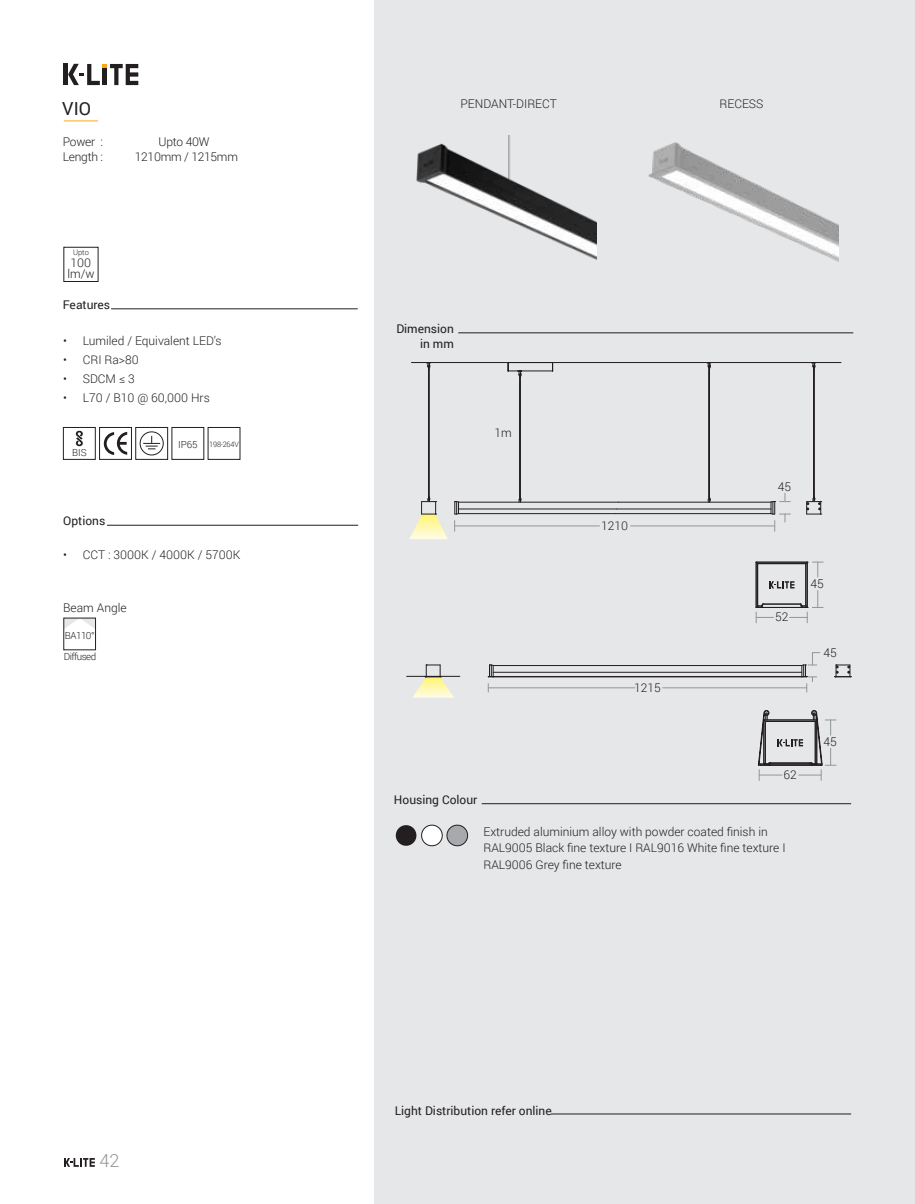
<style>
.page{position:relative;width:915px;height:1204px;background:#fff}
.page>*{position:absolute;margin:0;border:0;box-sizing:border-box;transform-origin:0 0}
.t1{font:18px "Roboto";color:#231f20}
.t2{font:300 18px "Roboto";color:#939598}
.t3{font:300 12px/16.5px "Roboto";color:#231f20}
.t4{font:12px/15px "Roboto";color:#231f20;text-align:right}
.t5{font:300 12px "Roboto";letter-spacing:-.02em;color:#231f20}
.t6{font:300 9.75px "Roboto";letter-spacing:-.05em;color:#231f20}
.t7{font:300 7.5px "Roboto";letter-spacing:-.025em;color:#231f20}
.s1{font-size:9.75px}
</style>
<div class="page">
<div style="left:374px;top:0;width:540px;height:1203px;background:#e6e7e8"></div>
<hr style="left:550px;top:1113px;width:300px;height:1px;background:#231f20">
<svg style="left:66px;top:620px;width:28px;height:8px"></svg>
<hr style="left:64px;top:64px;width:4px;height:21px;background:#231f20">
<svg style="left:68px;top:64px;width:70px;height:21px"></svg>
<hr style="left:64px;top:121px;width:34px;height:1px;background:#faa61a">
<hr style="left:111px;top:308px;width:246px;height:1px;background:#231f20">
<hr style="left:107px;top:525px;width:251px;height:1px;background:#231f20">
<hr style="left:481px;top:803px;width:369px;height:1px;background:#231f20">
<svg style="left:64px;top:1158px;width:31px;height:8px"></svg>
<div style="left:63px;top:427px;width:32px;height:32px;border:1px solid #231f20"></div>
<svg style="left:75px;top:430px;width:8px;height:16px"></svg>
<svg style="left:104px;top:432px;width:23px;height:23px"></svg>
<div style="left:99px;top:427px;width:33px;height:32px;border:1px solid #231f20"></div>
<svg style="left:143px;top:436px;width:17px;height:13px"></svg>
<div style="left:140px;top:431px;width:23px;height:24px;border:1px solid #231f20;border-radius:50%"></div>
<div style="left:135px;top:427px;width:33px;height:32px;border:1px solid #231f20"></div>
<hr style="left:488px;top:687px;width:146px;height:1px;background:#939598">
<hr style="left:662px;top:687px;width:144px;height:1px;background:#939598">
<hr style="left:406px;top:676px;width:53px;height:1px;background:#231f20">
<hr style="left:493px;top:672px;width:308px;height:1px;background:#231f20">
<hr style="left:493px;top:676px;width:308px;height:1px;background:#231f20">
<hr style="left:493px;top:665px;width:308px;height:1px;background:#231f20">
<svg style="left:801px;top:652px;width:18px;height:40px"></svg>
<svg style="left:488px;top:664px;width:6px;height:13px"></svg>
<svg style="left:834px;top:664px;width:17px;height:13px"></svg>
<svg style="left:412px;top:664px;width:42px;height:33px"></svg>
<svg style="left:758px;top:710px;width:77px;height:70px"></svg>
<hr style="left:458px;top:332px;width:395px;height:1px;background:#231f20">
<img style="left:416px;top:135px;width:180px;height:125px">
<img style="left:648px;top:142px;width:190px;height:120px">
<svg style="left:755px;top:561px;width:67px;height:61px"></svg>
<hr style="left:454px;top:525px;width:145px;height:1px;background:#939598">
<hr style="left:630px;top:525px;width:144px;height:1px;background:#939598">
<hr style="left:508px;top:370px;width:44px;height:1px;background:#231f20">
<svg style="left:507px;top:363px;width:2px;height:9px"></svg>
<hr style="left:519px;top:375px;width:1px;height:124px;background:#231f20">
<hr style="left:520px;top:378px;width:1px;height:121px;background:#231f20">
<svg style="left:517px;top:370px;width:5px;height:8px"></svg>
<hr style="left:708px;top:369px;width:1px;height:130px;background:#231f20">
<hr style="left:709px;top:369px;width:1px;height:130px;background:#231f20">
<svg style="left:706px;top:363px;width:5px;height:7px"></svg>
<hr style="left:813px;top:369px;width:1px;height:129px;background:#231f20">
<svg style="left:811px;top:363px;width:5px;height:7px"></svg>
<hr style="left:411px;top:362px;width:430px;height:1px;background:#231f20">
<hr style="left:458px;top:508px;width:158px;height:1px;background:#231f20">
<hr style="left:616px;top:508px;width:154px;height:1px;background:#231f20">
<hr style="left:458px;top:513px;width:157px;height:1px;background:#231f20">
<hr style="left:615px;top:513px;width:155px;height:1px;background:#231f20">
<hr style="left:458px;top:502px;width:160px;height:1px;background:#231f20">
<hr style="left:618px;top:502px;width:152px;height:1px;background:#231f20">
<svg style="left:454px;top:501px;width:5px;height:30px"></svg>
<svg style="left:770px;top:493px;width:20px;height:38px"></svg>
<svg style="left:806px;top:496px;width:15px;height:19px"></svg>
<hr style="left:428px;top:369px;width:1px;height:129px;background:#231f20">
<svg style="left:426px;top:363px;width:5px;height:7px"></svg>
<svg style="left:410px;top:496px;width:38px;height:43px"></svg>
<div style="left:421px;top:825px;width:21px;height:20px;background:#fff;border:1px solid #231f20;border-radius:50%"></div>
<div style="left:446px;top:825px;width:21px;height:20px;background:#a7a9ac;border:1px solid #231f20;border-radius:50%"></div>
<div style="left:395px;top:825px;width:21px;height:20px;background:#231f20;border-radius:50%"></div>
<h1 class="t1" style="left:62px;top:96px;width:30px">VIO</h1>
<p class="t3" style="left:63px;top:133px;width:42px">Power :</p>
<p class="t3" style="left:158px;top:133px;width:52px">Upto 40W</p>
<p class="t3" style="left:63px;top:148px;width:42px">Length :</p>
<p class="t5" style="left:135px;top:149px;width:105px">1210mm / 1215mm</p>
<p class="t7" style="left:73px;top:247px;width:17px">Upto</p>
<p class="t3" style="left:67px;top:257px;width:29px;line-height:10.5px">100 lm/w</p>
<p class="t4" style="left:63px;top:296px;width:49px">Features</p>
<p class="t3" style="left:63px;top:332px;width:160px">• Lumiled / Equivalent LED’s</p>
<p class="t3" style="left:63px;top:351px;width:77px">• CRI Ra&gt;80</p>
<p class="t3" style="left:63px;top:370px;width:73px">• SDCM ≤ 3</p>
<p class="t3" style="left:63px;top:389px;width:148px">• L70 / B10 @ 60,000 Hrs</p>
<p class="t6" style="left:72px;top:446px;width:16px">BIS</p>
<p class="t7" style="left:178px;top:438px;width:62px"><span class="s1">IP65</span> 198-264V</p>
<p class="t4" style="left:63px;top:513px;width:44px">Options</p>
<p class="t3" style="left:63px;top:546px;width:179px">• CCT : 3000K / 4000K / 5700K</p>
<p class="t3" style="left:63px;top:599px;width:65px">Beam Angle</p>
<p class="t6" style="left:65px;top:628px;width:31px">BA110°</p>
<p class="t6" style="left:64px;top:650px;width:34px">Diffused</p>
<h1 class="t2" style="left:100px;top:1147px;width:21px">42</h1>
<p class="t3" style="left:460px;top:95px;width:98px">PENDANT-DIRECT</p>
<p class="t3" style="left:719px;top:95px;width:45px">RECESS</p>
<p class="t4" style="left:396px;top:320px;width:59px">Dimension in mm</p>
<p class="t3" style="left:494px;top:424px;width:19px">1m</p>
<p class="t3" style="left:601px;top:517px;width:28px">1210</p>
<p class="t3" style="left:777px;top:477px;width:15px">45</p>
<p class="t3" style="left:634px;top:679px;width:28px">1215</p>
<p class="t3" style="left:774px;top:608px;width:15px">52</p>
<p class="t3" style="left:810px;top:575px;width:15px">45</p>
<p class="t3" style="left:823px;top:643px;width:15px">45</p>
<p class="t4" style="left:394px;top:791px;width:85px">Housing Colour</p>
<p class="t3" style="left:783px;top:765px;width:15px">62</p>
<p class="t3" style="left:483px;top:822px;width:303px">Extruded aluminium alloy with powder coated finish in<br>RAL9005 Black fine texture I RAL9016 White fine texture I<br>RAL9006 Grey fine texture</p>
<p class="t3" style="left:823px;top:732px;width:15px">45</p>
<p class="t4" style="left:394px;top:1102px;width:158px">Light Distribution refer online</p>
</div>
